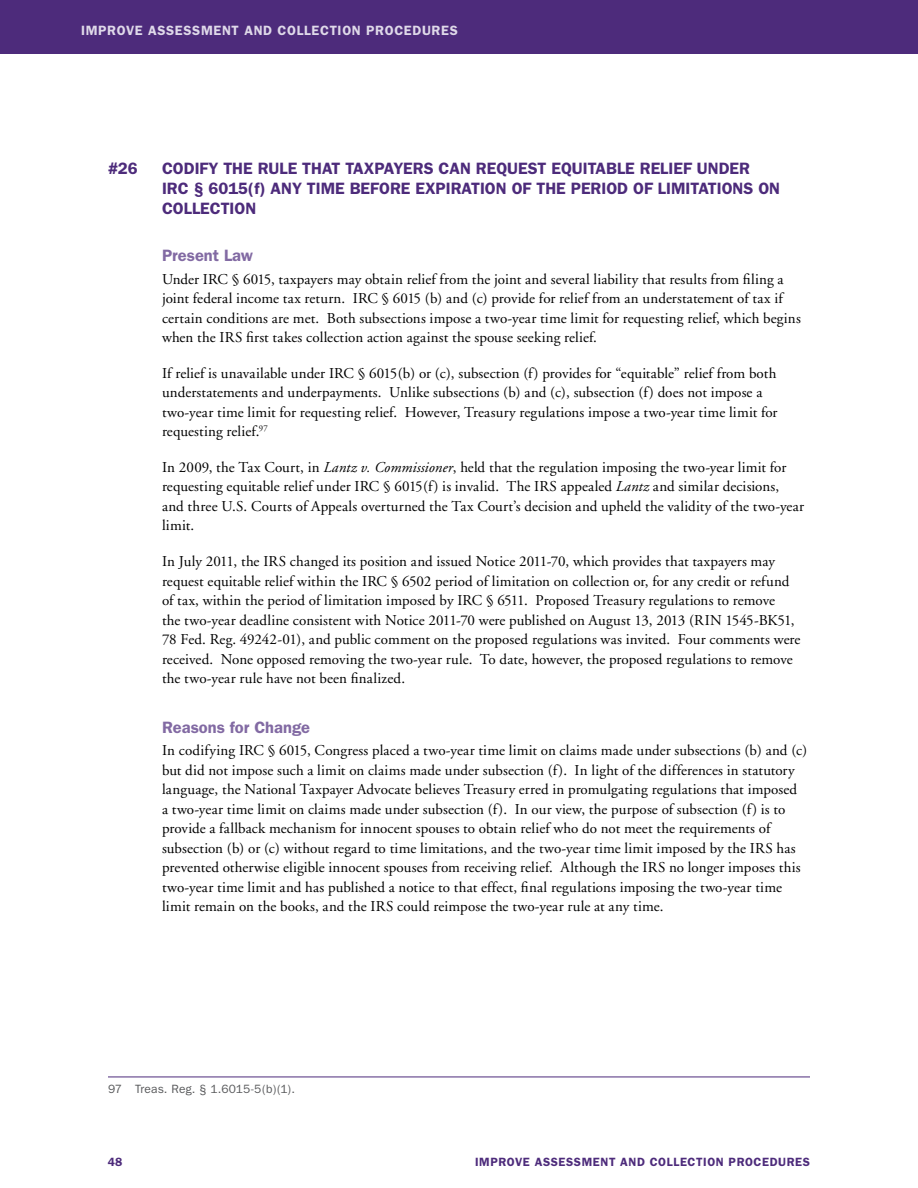
<style>
.page{position:relative;width:918px;height:1188px;background:#fff}
.page>*{position:absolute;margin:0;border:0;box-sizing:border-box;transform-origin:0 0}
.t1{font:600 16.5px "Franklin Gothic";color:#4d2b7b}
.t2{font:600 16.5px "Franklin Gothic";color:#826aa3}
.t3{font:15px/19.5px "Adobe Garamond";letter-spacing:.01em;color:#000}
.t4{font:600 13.5px "Franklin Gothic";letter-spacing:.05em;color:#dfd9e9}
.t5{font:600 12px "Franklin Gothic";letter-spacing:.05em;color:#4d2b7b}
.t6{font:12px "Franklin Gothic";letter-spacing:.005em;color:#58595b}
.s1{font-style:italic}
</style>
<div class="page">
<div style="left:0;top:0;width:918px;height:54px;background:#4d2b7b"></div>
<hr style="left:108px;top:1077px;width:702px;height:1px;background:#4d2b7b">
<p class="t4" style="left:81px;top:23px;width:378px">IMPROVE ASSESSMENT AND COLLECTION PROCEDURES</p>
<p class="t1" style="left:108px;top:159px;width:31px">#26</p>
<p class="t1" style="left:162px;top:159px;width:107px">CODIFY THE RULE</p>
<p class="t1" style="left:302px;top:159px;width:112px">THAT TAXPAYERS</p>
<p class="t1" style="left:439px;top:159px;width:80px">CAN REQUEST</p>
<p class="t1" style="left:551px;top:159px;width:157px">EQUITABLE RELIEF UNDER</p>
<p class="t1" style="left:162px;top:179px;width:229px">IRC § 6015(F) ANY TIME BEFORE</p>
<p class="t1" style="left:415px;top:179px;width:167px">EXPIRATION OF THE PER</p>
<p class="t1" style="left:601px;top:179px;width:132px">IOD OF LIMITATIONS</p>
<p class="t1" style="left:758px;top:179px;width:12px">ON</p>
<p class="t1" style="left:162px;top:199px;width:21px">COLLE</p>
<p class="t1" style="left:210px;top:199px;width:36px">CTION</p>
<p class="t2" style="left:162px;top:245px;width:92px">PRESENT LAW</p>
<p class="t3" style="left:162px;top:269px;width:640px">Under IRC § 6015, taxpayers may obtain relief from the joint and several liability that results from filing a joint federal income tax return. IRC § 6015 (b) and (c) provide for relief from an understatement of tax if certain conditions are met. Both subsections impose a two-year time limit for requesting relief, which begins when the IRS first takes collection action against the spouse seeking relief.</p>
<p class="t3" style="left:162px;top:364px;width:617px">If relief is unavailable under IRC § 6015(b) or (c), subsection (f) provides for “equitable” relief from both understatements and underpayments. Unlike subsections (b) and (c), subsection (f) does not impose a two-year time limit for requesting relief. However, Treasury regulations impose a two-year time limit for requesting relief.<sup>97</sup></p>
<p class="t3" style="left:162px;top:458px;width:644px">In 2009, the Tax Court, in <span class="s1">Lantz v. Commissioner</span>, held that the regulation imposing the two-year limit for requesting equitable relief under IRC § 6015(f) is invalid. The IRS appealed <span class="s1">Lantz</span> and similar decisions, and three U.S. Courts of Appeals overturned the Tax Court’s decision and upheld the validity of the two-year limit.</p>
<p class="t3" style="left:162px;top:552px;width:640px">In July 2011, the IRS changed its position and issued Notice 2011-70, which provides that taxpayers may request equitable relief within the IRC § 6502 period of limitation on collection or, for any credit or refund of tax, within the period of limitation imposed by IRC § 6511. Proposed Treasury regulations to remove<br>the two-year deadline consistent with Notice 2011-70 were published on August 13, 2013 (RIN 1545-BK51, 78 Fed. Reg. 49242-01), and public comment on the proposed regulations was invited. Four comments were received. None opposed removing the two-year rule. To date, however, the proposed regulations to remove the two-year rule have not been finalized.</p>
<p class="t2" style="left:162px;top:717px;width:150px">REASONS FOR CHANGE</p>
<p class="t3" style="left:162px;top:741px;width:647px">In codifying IRC § 6015, Congress placed a two-year time limit on claims made under subsections (b) and (c) but did not impose such a limit on claims made under subsection (f). In light of the differences in statutory language, the National Taxpayer Advocate believes Treasury erred in promulgating regulations that imposed<br>a two-year time limit on claims made under subsection (f). In our view, the purpose of subsection (f) is to provide a fallback mechanism for innocent spouses to obtain relief who do not meet the requirements of subsection (b) or (c) without regard to time limitations, and the two-year time limit imposed by the IRS has prevented otherwise eligible innocent spouses from receiving relief. Although the IRS no longer imposes this two-year time limit and has published a notice to that effect, final regulations imposing the two-year time limit remain on the books, and the IRS could reimpose the two-year rule at any time.</p>
<p class="t6" style="left:108px;top:1083px;width:189px">97 Treas. Reg. § 1.6015-5(b)(1).</p>
<p class="t5" style="left:108px;top:1154px;width:16px">48</p>
<p class="t5" style="left:475px;top:1154px;width:336px">IMPROVE ASSESSMENT AND COLLECTION PROCEDURES</p>
</div>
